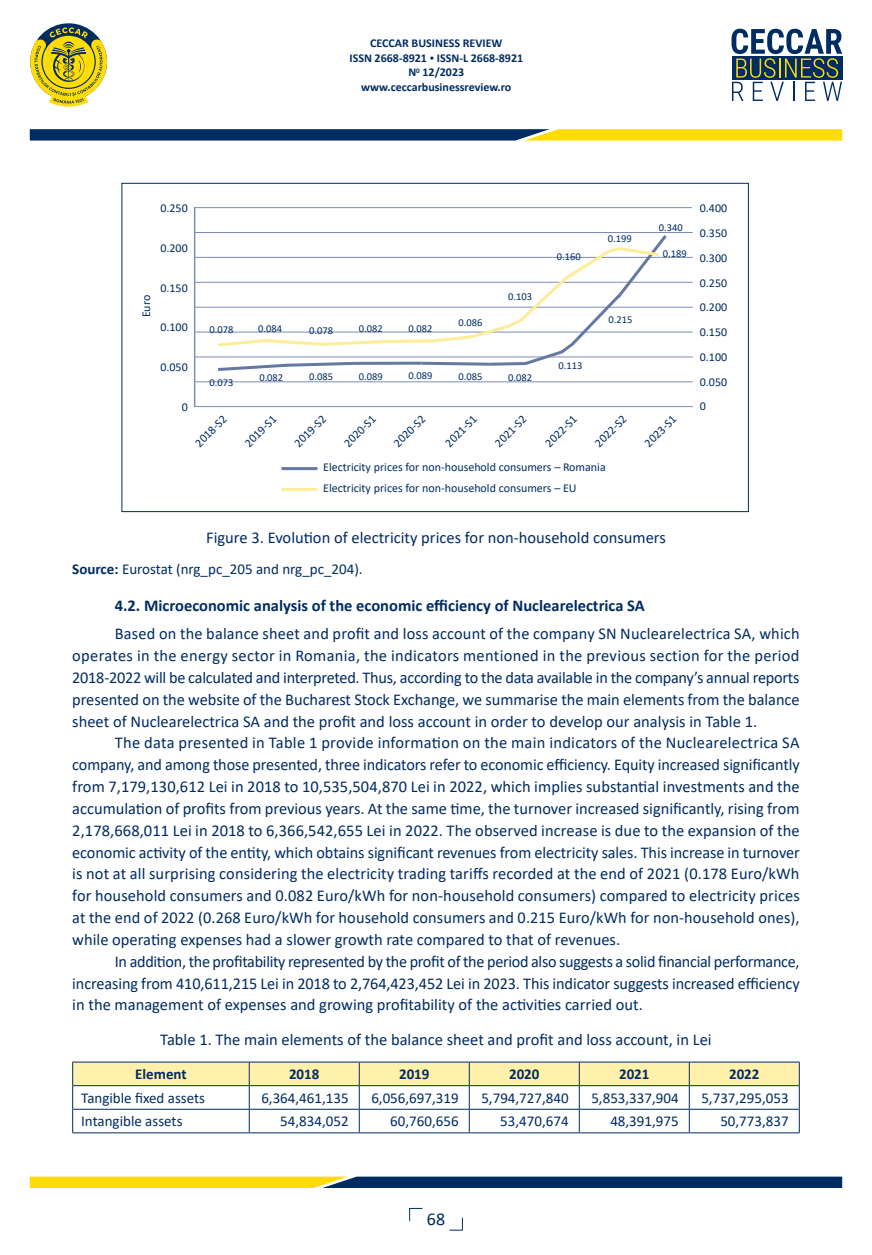
<style>
.page{position:relative;width:872px;height:1255px;background:#fff}
.page>*{position:absolute;margin:0;border:0;box-sizing:border-box;transform-origin:0 0}
.t1{font:18px "Calibri";color:#002c62}
.t2{font:16.5px/21.8px "Calibri";color:#002c62;text-align:justify}
.t3{font:700 16.5px "Calibri";color:#002c62}
.t4{font:15px "Calibri";color:#002c62}
.t5{font:700 15px "Calibri";color:#002c62}
.t6{font:12px/24.8px "Calibri";color:#002c62;text-align:justify}
.t7{font:700 12px/14.4px "Calibri";color:#002c62;text-align:center}
.t8{font:10.5px "Calibri";color:#002c62}
.s1{font-size:9px}
.s2{font-weight:700}
</style>
<div class="page">
<svg style="left:409px;top:1207px;width:13px;height:13px"></svg>
<svg style="left:30px;top:27px;width:77px;height:80px"></svg>
<svg style="left:731px;top:29px;width:111px;height:72px"></svg>
<svg style="left:30px;top:129px;width:812px;height:11px;background:#637144"></svg>
<svg style="left:30px;top:1176px;width:812px;height:11px;background:#6a774c"></svg>
<svg style="left:449px;top:1217px;width:14px;height:13px"></svg>
<hr style="left:72px;top:1061px;width:177px;height:1px;background:#002c62">
<hr style="left:249px;top:1061px;width:110px;height:1px;background:#002c62">
<hr style="left:359px;top:1061px;width:110px;height:1px;background:#002c62">
<hr style="left:469px;top:1061px;width:110px;height:1px;background:#002c62">
<hr style="left:579px;top:1061px;width:110px;height:1px;background:#002c62">
<hr style="left:689px;top:1061px;width:110px;height:1px;background:#002c62">
<svg style="left:72px;top:1062px;width:728px;height:70px"></svg>
<hr style="left:72px;top:1132px;width:177px;height:1px;background:#002c62">
<hr style="left:249px;top:1132px;width:110px;height:1px;background:#002c62">
<hr style="left:359px;top:1132px;width:110px;height:1px;background:#002c62">
<hr style="left:469px;top:1132px;width:110px;height:1px;background:#002c62">
<hr style="left:579px;top:1132px;width:110px;height:1px;background:#002c62">
<hr style="left:689px;top:1132px;width:110px;height:1px;background:#002c62">
<hr style="left:194px;top:208px;width:1px;height:199px;background:#7c8db3">
<hr style="left:194px;top:207px;width:498px;height:1px;background:#7c8db3">
<hr style="left:195px;top:232px;width:498px;height:1px;background:#7c8db3">
<hr style="left:195px;top:257px;width:498px;height:1px;background:#7c8db3">
<hr style="left:195px;top:282px;width:498px;height:1px;background:#7c8db3">
<hr style="left:195px;top:307px;width:498px;height:1px;background:#7c8db3">
<hr style="left:195px;top:332px;width:498px;height:1px;background:#7c8db3">
<hr style="left:195px;top:357px;width:498px;height:1px;background:#7c8db3">
<hr style="left:195px;top:381px;width:498px;height:1px;background:#7c8db3">
<hr style="left:281px;top:467px;width:36px;height:3px;background:#6578a2">
<hr style="left:281px;top:488px;width:36px;height:3px;background:#ffec97">
<hr style="left:194px;top:406px;width:499px;height:1px;background:#7c8db3">
<svg style="left:215px;top:235px;width:455px;height:136px"></svg>
<p class="t7" style="left:349px;top:36px;width:175px">CECCAR BUSINESS REVIEW<br>ISSN 2668-8921 <span class="s1">•</span> ISSN-L 2668-8921<br>N<sup>0</sup> 12/2023 www.ceccarbusinessreview.ro</p>
<p class="t6" style="left:133px;top:317px;width:24px;rotate:-90deg">Euro</p>
<p class="t6" style="left:160px;top:195px;width:29px">0.250</p>
<p class="t6" style="left:160px;top:235px;width:29px">0.200</p>
<p class="t6" style="left:160px;top:275px;width:29px">0.150</p>
<p class="t6" style="left:160px;top:314px;width:29px">0.100</p>
<p class="t6" style="left:160px;top:354px;width:29px">0.050</p>
<p class="t6" style="left:182px;top:394px;width:8px">0</p>
<p class="t8" style="left:210px;top:322px;width:25px">0.078</p>
<p class="t8" style="left:210px;top:375px;width:25px">0.073</p>
<p class="t8" style="left:258px;top:321px;width:25px">0.084</p>
<p class="t8" style="left:259px;top:370px;width:25px">0.082</p>
<p class="t8" style="left:309px;top:323px;width:25px">0.078</p>
<p class="t8" style="left:359px;top:322px;width:25px">0.082</p>
<p class="t8" style="left:409px;top:322px;width:25px">0.082</p>
<p class="t8" style="left:309px;top:369px;width:25px">0.085</p>
<p class="t8" style="left:359px;top:369px;width:25px">0.089</p>
<p class="t8" style="left:409px;top:368px;width:25px">0.089</p>
<p class="t8" style="left:458px;top:315px;width:25px">0.086</p>
<p class="t8" style="left:458px;top:369px;width:25px">0.085</p>
<p class="t8" style="left:508px;top:289px;width:25px">0.103</p>
<p class="t8" style="left:508px;top:370px;width:25px">0.082</p>
<p class="t8" style="left:557px;top:250px;width:25px">0.160</p>
<p class="t8" style="left:558px;top:358px;width:25px">0.113</p>
<p class="t8" style="left:608px;top:231px;width:25px">0.199</p>
<p class="t8" style="left:608px;top:312px;width:25px">0.215</p>
<p class="t8" style="left:659px;top:220px;width:25px">0.340</p>
<p class="t8" style="left:663px;top:246px;width:25px">0.189</p>
<p class="t6" style="left:188px;top:436px;width:41px;rotate:-45deg">2018-S2</p>
<p class="t6" style="left:237px;top:436px;width:41px;rotate:-45deg">2019-S1</p>
<p class="t6" style="left:287px;top:436px;width:41px;rotate:-45deg">2019-S2</p>
<p class="t6" style="left:337px;top:436px;width:41px;rotate:-45deg">2020-S1</p>
<p class="t6" style="left:386px;top:436px;width:41px;rotate:-45deg">2020-S2</p>
<p class="t6" style="left:438px;top:436px;width:41px;rotate:-45deg">2021-S1</p>
<p class="t6" style="left:487px;top:436px;width:41px;rotate:-45deg">2021-S2</p>
<p class="t6" style="left:538px;top:436px;width:41px;rotate:-45deg">2022-S1</p>
<p class="t6" style="left:588px;top:436px;width:41px;rotate:-45deg">2022-S2</p>
<p class="t6" style="left:637px;top:436px;width:41px;rotate:-45deg">2023-S1</p>
<p class="t6" style="left:323px;top:456px;width:284px;line-height:20.9px">Electricity prices for non-household consumers – Romania<br>Electricity prices for non-household consumers – EU</p>
<p class="t6" style="left:700px;top:195px;width:29px">0.400<br>0.350<br>0.300<br>0.250<br>0.200<br>0.150<br>0.100<br>0.050<br>0</p>
<p class="t2" style="left:206px;top:526px;width:461px">Figure 3. Evolution of electricity prices for non-household consumers</p>
<p class="t4" style="left:72px;top:559px;width:292px"><span class="s2">Source:</span> Eurostat (nrg_pc_205 and nrg_pc_204).</p>
<p class="t3" style="left:115px;top:594px;width:531px">4.2. Microeconomic analysis of the economic efficiency of Nuclearelectrica SA</p>
<p class="t2" style="left:72px;top:622px;width:729px;text-indent:43px">Based on the balance sheet and profit and loss account of the company SN Nuclearelectrica SA, which operates in the energy sector in Romania, the indicators mentioned in the previous section for the period 2018-2022 will be calculated and interpreted. Thus, according to the data available in the company’s annual reports presented on the website of the Bucharest Stock Exchange, we summarise the main elements from the balance sheet of Nuclearelectrica SA and the profit and loss account in order to develop our analysis in Table 1.</p>
<p class="t2" style="left:72px;top:731px;width:729px;text-indent:43px">The data presented in Table 1 provide information on the main indicators of the Nuclearelectrica SA company, and among those presented, three indicators refer to economic efficiency. Equity increased significantly from 7,179,130,612 Lei in 2018 to 10,535,504,870 Lei in 2022, which implies substantial investments and the accumulation of profits from previous years. At the same time, the turnover increased significantly, rising from 2,178,668,011 Lei in 2018 to 6,366,542,655 Lei in 2022. The observed increase is due to the expansion of the economic activity of the entity, which obtains significant revenues from electricity sales. This increase in turnover is not at all surprising considering the electricity trading tariffs recorded at the end of 2021 (0.178 Euro/kWh for household consumers and 0.082 Euro/kWh for non-household consumers) compared to electricity prices at the end of 2022 (0.268 Euro/kWh for household consumers and 0.215 Euro/kWh for non-household ones), while operating expenses had a slower growth rate compared to that of revenues.</p>
<p class="t2" style="left:72px;top:950px;width:729px;text-indent:43px">In addition, the profitability represented by the profit of the period also suggests a solid financial performance, increasing from 410,611,215 Lei in 2018 to 2,764,423,452 Lei in 2023. This indicator suggests increased efficiency in the management of expenses and growing profitability of the activities carried out.</p>
<p class="t2" style="left:160px;top:1028px;width:553px">Table 1. The main elements of the balance sheet and profit and loss account, in Lei</p>
<p class="t5" style="left:135px;top:1063px;width:53px">Element</p>
<p class="t5" style="left:289px;top:1063px;width:32px">2018</p>
<p class="t5" style="left:399px;top:1063px;width:32px">2019</p>
<p class="t5" style="left:509px;top:1063px;width:32px">2020</p>
<p class="t5" style="left:619px;top:1063px;width:32px">2021</p>
<p class="t5" style="left:729px;top:1063px;width:32px">2022</p>
<p class="t4" style="left:81px;top:1087px;width:125px">Tangible fixed assets</p>
<p class="t4" style="left:261px;top:1087px;width:89px">6,364,461,135</p>
<p class="t4" style="left:371px;top:1087px;width:89px">6,056,697,319</p>
<p class="t4" style="left:481px;top:1087px;width:89px">5,794,727,840</p>
<p class="t4" style="left:591px;top:1087px;width:89px">5,853,337,904</p>
<p class="t4" style="left:701px;top:1087px;width:89px">5,737,295,053</p>
<p class="t4" style="left:81px;top:1110px;width:103px">Intangible assets</p>
<p class="t4" style="left:280px;top:1110px;width:70px">54,834,052</p>
<p class="t4" style="left:390px;top:1110px;width:70px">60,760,656</p>
<p class="t4" style="left:500px;top:1110px;width:70px">53,470,674</p>
<p class="t4" style="left:610px;top:1110px;width:70px">48,391,975</p>
<p class="t4" style="left:720px;top:1110px;width:70px">50,773,837</p>
<p class="t1" style="left:427px;top:1206px;width:20px">68</p>
</div>
